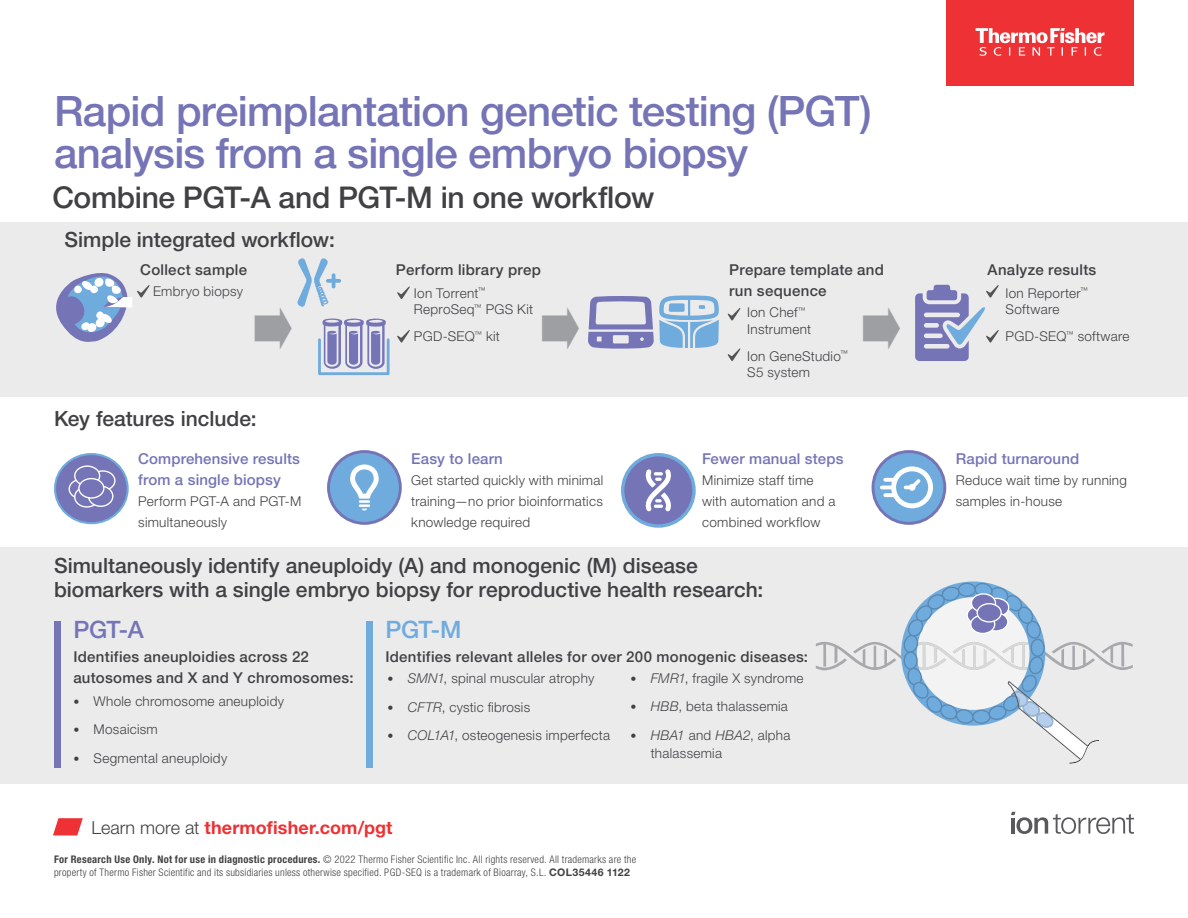
<style>
.page{position:relative;width:1188px;height:918px;background:#fff}
.page>*{position:absolute;margin:0;border:0;box-sizing:border-box;transform-origin:0 0}
.t1{font:500 42px/42px "Helvetica Neue LTW1 G";letter-spacing:-.02em;color:#7574b6}
.t2{font:500 30px "Helvetica Neue LTW1 G";letter-spacing:-.01em;color:#414042}
.t3{font:500 24px "Helvetica Neue LTW1 G";color:#7574b6}
.t4{font:500 24px "Helvetica Neue LTW1 G";color:#70abdd}
.t5{font:500 21px/24px "Helvetica Neue LTW1 G";color:#414042}
.t6{font:700 18px "Helvetica Neue LTW1 G";letter-spacing:.005em;color:#ee3134}
.t7{font:500 15px/21px "Helvetica Neue LTW1 G";letter-spacing:.02em;color:#414042}
.t8{font:500 15px/21px "Helvetica Neue LTW1 G";letter-spacing:.01em;color:#7574b6}
.t9{font:300 13.5px/21px "Helvetica Neue LTW1 G";letter-spacing:.02em;color:#414042}
.t10{font:300 condensed 10.5px/13.5px "Helvetica Neue LTW1 G";letter-spacing:.025em;color:#414042}
.s1{font-size:12px}
.s2{font-style:italic}
.s3{font-weight:300;color:#414042}
.s4{font-weight:700}
.s5{font-weight:700;font-stretch:normal}
</style>
<div class="page">
<svg style="left:53px;top:818px;width:30px;height:17px"></svg>
<div style="left:0;top:222px;width:1188px;height:174px;background:#ebebec"></div>
<div style="left:0;top:548px;width:1188px;height:236px;background:#ebebec"></div>
<svg style="left:397px;top:286px;width:13px;height:13px"></svg>
<svg style="left:397px;top:330px;width:13px;height:13px"></svg>
<svg style="left:915px;top:285px;width:84px;height:76px"></svg>
<svg style="left:728px;top:308px;width:12px;height:13px"></svg>
<svg style="left:728px;top:348px;width:12px;height:13px"></svg>
<svg style="left:588px;top:295px;width:131px;height:54px"></svg>
<div style="left:623px;top:455px;width:71px;height:71px;background:#7574b6;border-radius:50%"></div>
<div style="left:621px;top:453px;width:75px;height:75px;border:3px solid #70abdd;border-radius:50%"></div>
<svg style="left:645px;top:469px;width:26px;height:42px"></svg>
<div style="left:329px;top:452px;width:71px;height:71px;background:#70abdd;border-radius:50%"></div>
<div style="left:327px;top:450px;width:75px;height:75px;border:3px solid #7574b6;border-radius:50%"></div>
<div style="left:873px;top:452px;width:72px;height:71px;background:#70abdd;border-radius:50%"></div>
<div style="left:872px;top:450px;width:74px;height:75px;border:3px solid #7574b6;border-radius:50%"></div>
<svg style="left:882px;top:466px;width:51px;height:42px"></svg>
<svg style="left:350px;top:464px;width:29px;height:46px"></svg>
<div style="left:55px;top:454px;width:73px;height:69px;background:#7574b6;border-radius:50%"></div>
<div style="left:54px;top:453px;width:75px;height:71px;border:2px solid #70abdd;border-radius:50%"></div>
<div style="left:90px;top:470px;width:26px;height:21px;border:1px solid #fff;border-radius:50%"></div>
<svg style="left:69px;top:479px;width:25px;height:20px"></svg>
<div style="left:69px;top:479px;width:26px;height:20px;border:1px solid #fff;border-radius:50%"></div>
<svg style="left:75px;top:466px;width:25px;height:20px"></svg>
<div style="left:74px;top:465px;width:26px;height:21px;border:1px solid #fff;border-radius:50%"></div>
<svg style="left:75px;top:487px;width:24px;height:20px"></svg>
<div style="left:74px;top:486px;width:26px;height:22px;border:1px solid #fff;border-radius:50%"></div>
<div style="left:89px;top:486px;width:24px;height:20px;background:#7574b6;border-radius:50%"></div>
<div style="left:88px;top:486px;width:25px;height:21px;border:1px solid #fff;border-radius:50%"></div>
<div style="left:79px;top:479px;width:25px;height:19px;background:#7574b6;border-radius:50%"></div>
<div style="left:78px;top:478px;width:27px;height:21px;border:1px solid #fff;border-radius:50%"></div>
<div style="left:54px;top:621px;width:6px;height:147px;background:#7574b6"></div>
<div style="left:366px;top:621px;width:6px;height:147px;background:#70abdd"></div>
<svg style="left:56px;top:273px;width:94px;height:69px"></svg>
<svg style="left:816px;top:581px;width:317px;height:182px"></svg>
<svg style="left:967px;top:606px;width:24px;height:18px"></svg>
<div style="left:967px;top:605px;width:25px;height:20px;border:1px solid #fff;border-radius:50%"></div>
<svg style="left:985px;top:598px;width:24px;height:19px"></svg>
<div style="left:984px;top:598px;width:25px;height:19px;border:1px solid #fff;border-radius:50%"></div>
<svg style="left:984px;top:613px;width:24px;height:18px"></svg>
<div style="left:983px;top:612px;width:25px;height:20px;border:1px solid #fff;border-radius:50%"></div>
<div style="left:971px;top:615px;width:24px;height:18px;background:#7574b6;border-radius:50%"></div>
<div style="left:970px;top:615px;width:25px;height:19px;border:1px solid #fff;border-radius:50%"></div>
<svg style="left:971px;top:594px;width:24px;height:18px"></svg>
<div style="left:971px;top:593px;width:25px;height:20px;border:1px solid #fff;border-radius:50%"></div>
<div style="left:977px;top:604px;width:24px;height:18px;background:#7574b6;border-radius:50%"></div>
<div style="left:977px;top:603px;width:25px;height:20px;border:1px solid #fff;border-radius:50%"></div>
<svg style="left:1011px;top:812px;width:123px;height:22px"></svg>
<div style="left:946px;top:0;width:188px;height:85px;background:#ee3134"></div>
<svg style="left:976px;top:28px;width:128px;height:28px"></svg>
<svg style="left:297px;top:258px;width:93px;height:117px"></svg>
<h1 class="t1" style="left:54px;top:90px;width:819px">Rapid preimplantation genetic testing (PGT) analysis from a single embryo biopsy</h1>
<h2 class="t2" style="left:52px;top:180px;width:604px">Combine PGT-A and PGT-M in one workflow</h2>
<h3 class="t5" style="left:64px;top:228px;width:272px">Simple integrated workflow:</h3>
<p class="t7" style="left:140px;top:259px;width:108px">Collect sample</p>
<p class="t7" style="left:396px;top:259px;width:146px">Perform library prep</p>
<p class="t9" style="left:153px;top:281px;width:92px">Embryo biopsy</p>
<h3 class="t5" style="left:54px;top:406px;width:204px">Key features include:</h3>
<p class="t8" style="left:138px;top:448px;width:163px">Comprehensive results from a single biopsy</p>
<p class="t9" style="left:138px;top:490px;width:165px">Perform PGT-A and PGT-M simultaneously</p>
<p class="t9" style="left:414px;top:285px;width:121px;line-height:16.5px">Ion Torrent<sup>™<br></sup>ReproSeq<sup>™</sup> PGS Kit</p>
<p class="t9" style="left:414px;top:326px;width:87px">PGD-SEQ<sup>™</sup> kit</p>
<p class="t8" style="left:411px;top:448px;width:93px">Easy to learn</p>
<p class="t9" style="left:411px;top:469px;width:193px;text-align:justify">Get started quickly with minimal training—no prior bioinformatics knowledge required</p>
<p class="t7" style="left:729px;top:259px;width:156px">Prepare template and</p>
<p class="t7" style="left:988px;top:259px;width:110px">Analyze results</p>
<p class="t7" style="left:729px;top:280px;width:99px">run sequence</p>
<p class="t9" style="left:1006px;top:285px;width:84px;line-height:16.5px">Ion Reporter<sup>™<br></sup>Software</p>
<p class="t9" style="left:1006px;top:326px;width:125px">PGD-SEQ<sup>™</sup> software</p>
<p class="t9" style="left:747px;top:304px;width:66px;line-height:16.5px">Ion Chef<sup>™<br></sup>Instrument</p>
<p class="t9" style="left:747px;top:348px;width:102px;line-height:16.5px">Ion GeneStudio<sup>™<br></sup>S5 system</p>
<p class="t8" style="left:702px;top:448px;width:143px">Fewer manual steps</p>
<p class="t9" style="left:702px;top:469px;width:135px">Minimize staff time with automation and a combined workflow</p>
<p class="t8" style="left:956px;top:448px;width:125px">Rapid turnaround</p>
<p class="t9" style="left:956px;top:469px;width:173px">Reduce wait time by running samples in-house</p>
<h3 class="t5" style="left:54px;top:553px;width:711px">Simultaneously identify aneuploidy (A) and monogenic (M) disease biomarkers with a single embryo biopsy for reproductive health research:</h3>
<h3 class="t3" style="left:73px;top:615px;width:72px">PGT-A</h3>
<p class="t7" style="left:73px;top:646px;width:282px">Identifies aneuploidies across 22 autosomes and X and Y chromosomes:</p>
<p class="t9" style="left:73px;top:690px;width:212px"><span class="s1">•</span> Whole chromosome aneuploidy</p>
<p class="t9" style="left:73px;top:719px;width:86px"><span class="s1">•</span> Mosaicism</p>
<p class="t9" style="left:73px;top:747px;width:155px"><span class="s1">•</span> Segmental aneuploidy</p>
<h3 class="t4" style="left:385px;top:615px;width:78px">PGT-M</h3>
<p class="t7" style="left:385px;top:646px;width:424px">Identifies relevant alleles for over 200 monogenic diseases:</p>
<p class="t9" style="left:388px;top:668px;width:208px"><span class="s1">•</span> <span class="s2">SMN1</span>, spinal muscular atrophy</p>
<p class="t9" style="left:388px;top:697px;width:144px"><span class="s1">•</span> <span class="s2">CFTR</span>, cystic fibrosis</p>
<p class="t9" style="left:388px;top:725px;width:224px"><span class="s1">•</span> <span class="s2">COL1A1</span>, osteogenesis imperfecta</p>
<p class="t9" style="left:631px;top:668px;width:174px"><span class="s1">•</span> <span class="s2">FMR1</span>, fragile X syndrome</p>
<p class="t9" style="left:631px;top:696px;width:159px"><span class="s1">•</span> <span class="s2">HBB</span>, beta thalassemia</p>
<p class="t9" style="left:651px;top:726px;width:141px;line-height:18px;text-indent:-20px"><span class="s1">•</span> <span class="s2">HBA1</span> and <span class="s2">HBA2</span>, alpha thalassemia</p>
<h3 class="t6" style="left:92px;top:817px;width:303px"><span class="s3">Learn more at</span> thermofisher.com/pgt</h3>
<p class="t10" style="left:54px;top:852px;width:584px"><span class="s4">For Research Use Only. Not for use in diagnostic procedures.</span> © 2022 Thermo Fisher Scientific Inc. All rights reserved. All trademarks are the property of Thermo Fisher Scientific and its subsidiaries unless otherwise specified. PGD-SEQ is a trademark of Bioarray, S.L. <span class="s5">COL35446 1122</span></p>
</div>
